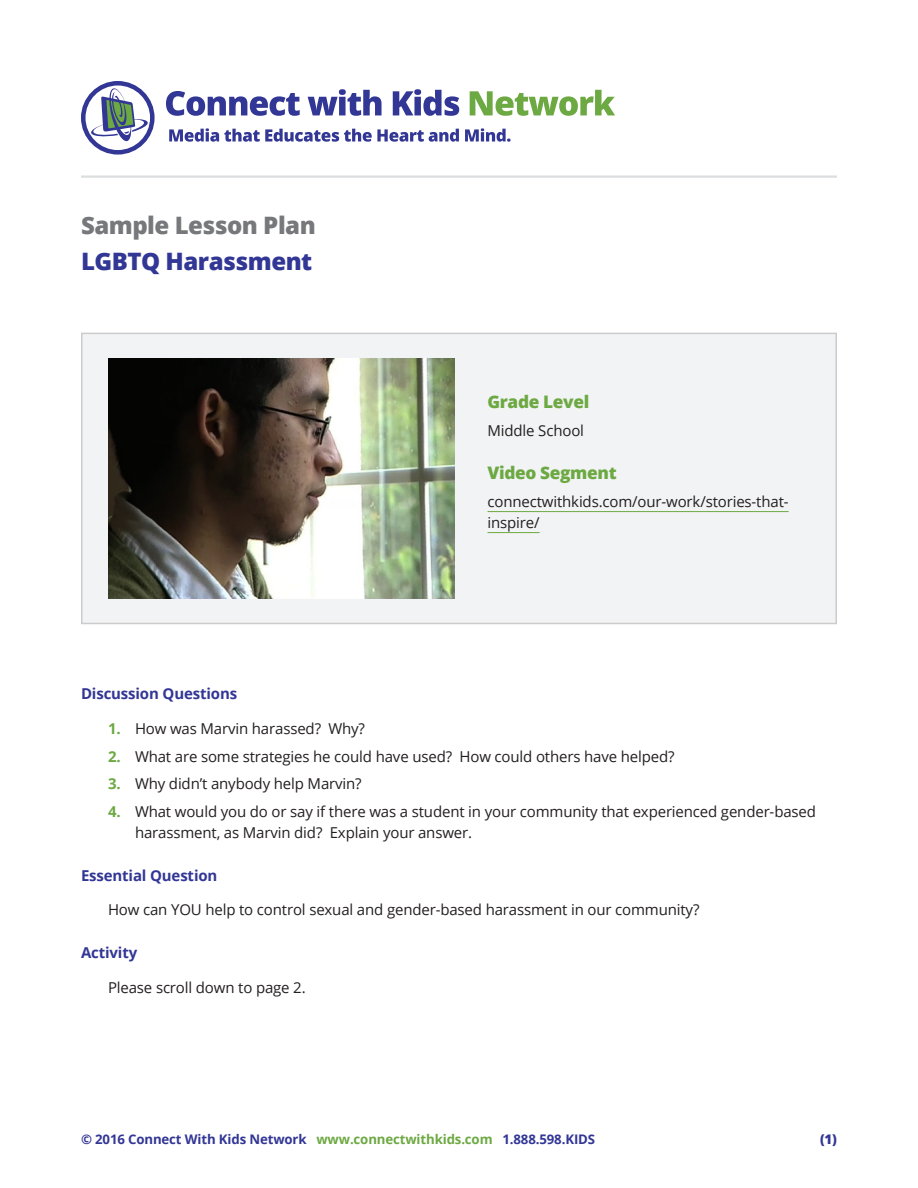
<style>
.page{position:relative;width:918px;height:1188px;background:#fff}
.page>*{position:absolute;margin:0;border:0;box-sizing:border-box;transform-origin:0 0}
.Headings{font:800 24px/36px "Open Sans";letter-spacing:-.02em;color:#76787b}
.Subhead{font:800 17.25px "Open Sans";letter-spacing:-.02em;color:#6da943}
.t1{font:15px/21px "Open Sans";letter-spacing:-.01em;color:#231f20}
.t2{font:700 15px "Open Sans";letter-spacing:-.01em;color:#323695}
.WHITE_COPY{font:700 13.2px "Open Sans";letter-spacing:-.01em;color:#323695}
.WHITE_COPY-2{font:800 13.2px "Open Sans";color:#323695}
.s1{color:#323695}
.s2{font-weight:700;color:#6da943}
.s3{color:#6da943}
</style>
<div class="page">
<div style="left:82px;top:333px;width:754px;height:290px;background:#f2f3f4"></div>
<hr style="left:488px;top:511px;width:301px;height:1px;background:#6da943">
<hr style="left:488px;top:532px;width:52px;height:1px;background:#6da943">
<div style="left:81px;top:333px;width:756px;height:291px;border:2px solid #ccc"></div>
<img style="left:108px;top:358px;width:346px;height:241px">
<hr style="left:81px;top:176px;width:756px;height:2px;background:#dcdddf">
<svg style="left:166px;top:91px;width:134px;height:25px"></svg>
<svg style="left:308px;top:89px;width:74px;height:27px"></svg>
<svg style="left:393px;top:89px;width:66px;height:27px"></svg>
<svg style="left:470px;top:90px;width:145px;height:26px"></svg>
<svg style="left:83px;top:83px;width:69px;height:69px"></svg>
<div style="left:81px;top:81px;width:74px;height:74px;border:4px solid #323695;border-radius:50%"></div>
<svg style="left:91px;top:88px;width:57px;height:54px"></svg>
<svg style="left:169px;top:128px;width:290px;height:14px"></svg>
<svg style="left:465px;top:128px;width:46px;height:14px"></svg>
<p class="Headings" style="left:81px;top:206px;width:236px">Sample Lesson Plan<br><span class="s1">LGBTQ Harassment</span></p>
<p class="Subhead" style="left:488px;top:389px;width:103px">Grade Level</p>
<p class="t1" style="left:488px;top:420px;width:98px">Middle School</p>
<p class="Subhead" style="left:488px;top:460px;width:131px">Video Segment</p>
<p class="t1" style="left:488px;top:491px;width:303px">connectwithkids.com/our-work/stories-that&shy;inspire/</p>
<p class="t2" style="left:81px;top:683px;width:158px">Discussion Questions</p>
<p class="t1" style="left:108px;top:718px;width:259px"><span class="s2">1.</span> How was Marvin harassed? Why?</p>
<p class="t1" style="left:108px;top:745px;width:568px"><span class="s2">2.</span> What are some strategies he could have used? How could others have helped?</p>
<p class="t1" style="left:108px;top:773px;width:255px"><span class="s2">3.</span> Why didn’t anybody help Marvin?</p>
<p class="t1" style="left:135px;top:801px;width:683px;text-indent:-27px"><span class="s2">4.</span> What would you do or say if there was a student in your community that experienced gender-based harassment, as Marvin did? Explain your answer.</p>
<p class="t2" style="left:81px;top:865px;width:138px">Essential Question</p>
<p class="t1" style="left:108px;top:899px;width:593px">How can YOU help to control sexual and gender-based harassment in our community?</p>
<p class="t2" style="left:81px;top:942px;width:58px">Activity</p>
<p class="t1" style="left:108px;top:976px;width:199px">Please scroll down to page 2.</p>
<p class="WHITE_COPY" style="left:81px;top:1130px;width:516px">© 2016 Connect With Kids Network <span class="s3">www.connectwithkids.com</span> 1.888.598.KIDS</p>
<p class="WHITE_COPY-2" style="left:820px;top:1129px;width:18px">(1)</p>
</div>
